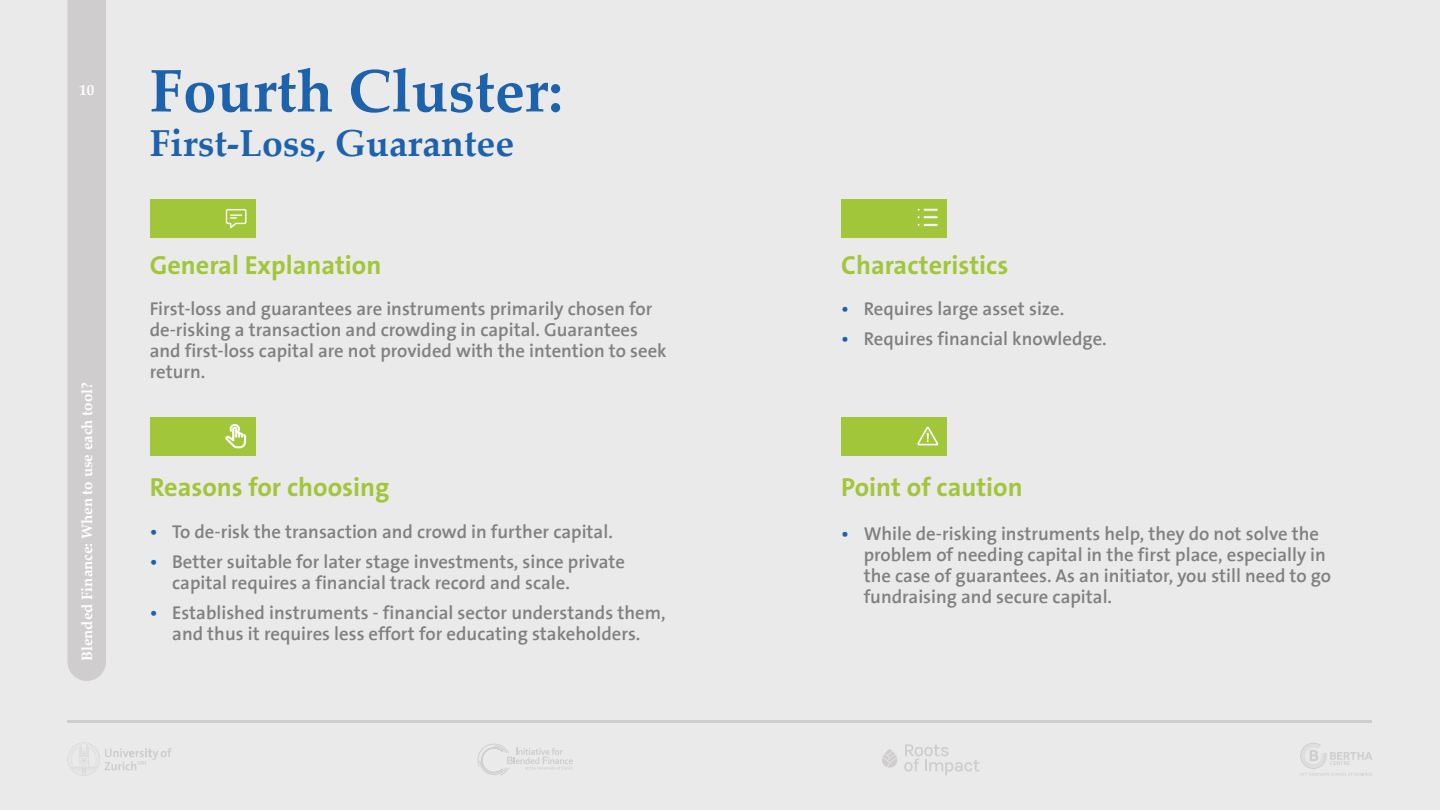
<style>
.page{position:relative;width:1440px;height:810px;background:#ebeaea}
.page>*{position:absolute;margin:0;border:0;box-sizing:border-box;transform-origin:0 0}
.t1{font:700 60px "Palatino Linotype";color:#1c62ac}
.t2{font:700 37.5px "Palatino Linotype";color:#1c62ac}
.t3{font:700 26.25px "The Sans B7";color:#a2c63a}
.t4{font:600 18.75px/21px "The Sans B6";color:#7f8080}
.t5{font:700 15px "Palatino Linotype";color:#fff}
.s1{color:#1c62ac}
</style>
<div class="page">
<svg style="left:68px;top:743px;width:104px;height:33px"></svg>
<svg style="left:477px;top:743px;width:96px;height:32px"></svg>
<svg style="left:904px;top:744px;width:76px;height:32px"></svg>
<svg style="left:882px;top:749px;width:16px;height:19px"></svg>
<svg style="left:1300px;top:743px;width:72px;height:33px"></svg>
<hr style="left:68px;top:721px;width:1304px;height:2px;background:#cfcdcd">
<div style="left:68px;top:0;width:38px;height:681px;background:#cfcdcd"></div>
<div style="left:150px;top:417px;width:106px;height:38px;background:#a2c63a"></div>
<div style="left:841px;top:417px;width:106px;height:38px;background:#a2c63a"></div>
<div style="left:841px;top:199px;width:106px;height:39px;background:#a2c63a"></div>
<div style="left:150px;top:199px;width:106px;height:38px;background:#a2c63a"></div>
<svg style="left:226px;top:209px;width:20px;height:19px"></svg>
<svg style="left:917px;top:208px;width:22px;height:18px"></svg>
<svg style="left:225px;top:424px;width:21px;height:24px"></svg>
<svg style="left:917px;top:427px;width:21px;height:18px"></svg>
<p class="t5" style="left:79px;top:79px;width:16px">10</p>
<p class="t5" style="left:76px;top:661px;width:280px;rotate:-90deg">Blended Finance: When to use each tool?</p>
<h1 class="t1" style="left:150px;top:48px;width:415px">Fourth Cluster:</h1>
<h2 class="t2" style="left:150px;top:117px;width:366px">First-Loss, Guarantee</h2>
<h3 class="t3" style="left:150px;top:252px;width:233px">General Explanation</h3>
<p class="t4" style="left:150px;top:299px;width:519px">First-loss and guarantees are instruments primarily chosen for de-risking a transaction and crowding in capital. Guarantees and first-loss capital are not provided with the intention to seek return.</p>
<h3 class="t3" style="left:150px;top:474px;width:241px">Reasons for choosing</h3>
<p class="t4" style="left:150px;top:521px;width:465px"><span class="s1">•</span> To de-risk the transaction and crowd in further capital.</p>
<p class="t4" style="left:172px;top:551px;width:454px;text-indent:-22px"><span class="s1">•</span> Better suitable for later stage investments, since private capital requires a financial track record and scale.</p>
<p class="t4" style="left:150px;top:602px;width:517px;text-align:center"><span class="s1">•</span> Established instruments - financial sector understands them, and thus it requires less effort for educating stakeholders.</p>
<h3 class="t3" style="left:841px;top:252px;width:169px">Characteristics</h3>
<p class="t4" style="left:841px;top:299px;width:225px"><span class="s1">•</span> Requires large asset size.</p>
<p class="t4" style="left:841px;top:329px;width:267px"><span class="s1">•</span> Requires financial knowledge.</p>
<h3 class="t3" style="left:841px;top:474px;width:183px">Point of caution</h3>
<p class="t4" style="left:864px;top:524px;width:469px;text-indent:-22px"><span class="s1">•</span> While de-risking instruments help, they do not solve the problem of needing capital in the first place, especially in the case of guarantees. As an initiator, you still need to go fundraising and secure capital.</p>
</div>
